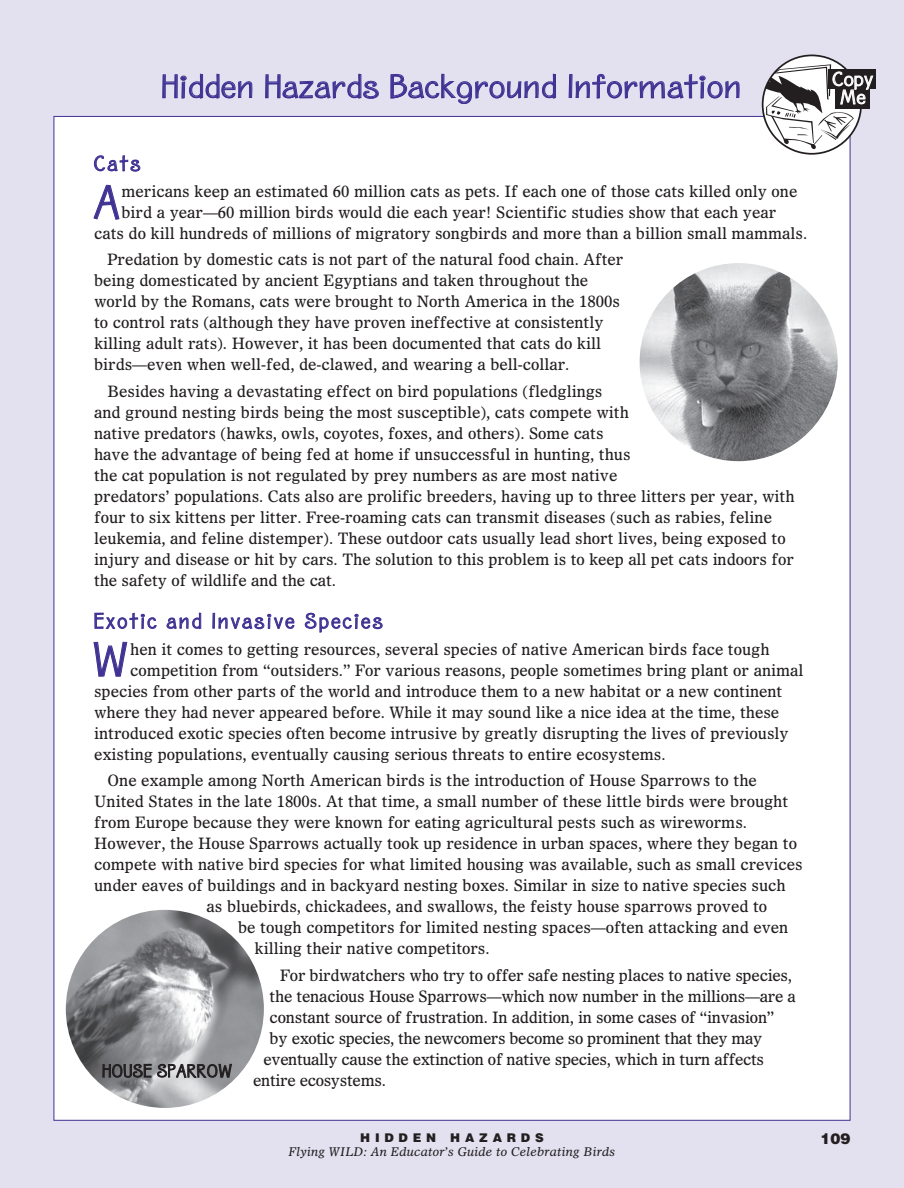
<style>
.page{position:relative;width:904px;height:1188px;background:#e3e1f0}
.page>*{position:absolute;margin:0;border:0;box-sizing:border-box;transform-origin:0 0}
.t1{font:43.2px "Birdlegs Md SG";color:#3f3293;scale:.95 1}
.t2{font:30px "Birdlegs Md SG";color:#3f3293}
.t3{font:19.5px "Birdlegs Md SG";letter-spacing:.1em;color:#3f3293;scale:.95 1}
.t4{font:18px "Birdlegs Md SG";color:#fff}
.t5{font:15.75px/21px "Olympian";color:#231f20;scale:.95 1}
.t6{font:15.75px "Olympian";letter-spacing:-.02em;color:#231f20;scale:.95 1}
.t7{font:15.75px "Olympian";letter-spacing:-.025em;color:#231f20;scale:.95 1}
.t8{font:900 15px "Helvetica";color:#231f20}
.t9{font:italic 12px "Olympian";color:#231f20}
.t10{font:900 12px "Helvetica";letter-spacing:.4em;color:#231f20}
</style>
<div class="page">
<svg style="left:162px;top:74px;width:90px;height:25px"></svg>
<svg style="left:265px;top:74px;width:114px;height:25px"></svg>
<svg style="left:390px;top:74px;width:166px;height:30px"></svg>
<svg style="left:568px;top:74px;width:171px;height:25px"></svg>
<div style="left:54px;top:116px;width:796px;height:1004px;background:#fff"></div>
<svg style="left:94px;top:155px;width:47px;height:17px"></svg>
<svg style="left:93px;top:185px;width:27px;height:35px"></svg>
<svg style="left:94px;top:612px;width:63px;height:17px"></svg>
<svg style="left:166px;top:612px;width:35px;height:17px"></svg>
<div style="left:212px;top:613px;width:3px;height:15px;border:1px solid #3f3293"></div>
<svg style="left:218px;top:613px;width:76px;height:17px"></svg>
<svg style="left:304px;top:612px;width:79px;height:21px"></svg>
<svg style="left:93px;top:641px;width:34px;height:36px"></svg>
<img style="left:639px;top:263px;width:198px;height:198px;border-radius:99px">
<img style="left:66px;top:910px;width:198px;height:198px;border-radius:99px">
<div style="left:828px;top:69px;width:48px;height:20px;background:#231f20"></div>
<svg style="left:762px;top:54px;width:111px;height:95px"></svg>
<svg style="left:102px;top:957px;width:130px;height:126px;background:#96979a"></svg>
<h2 class="t2" style="left:162px;top:69px;width:581px">Hidden Hazards Background Information</h2>
<p class="t4" style="left:832px;top:69px;width:43px">Copy</p>
<p class="t4" style="left:840px;top:87px;width:27px">Me</p>
<p class="t3" style="left:94px;top:152px;width:51px">Cats</p>
<h1 class="t1" style="left:93px;top:177px;width:31px">A</h1>
<p class="t5" style="left:121px;top:180px;width:713px">mericans keep an estimated 60 million cats as pets. If each one of those cats killed only one</p>
<p class="t5" style="left:121px;top:201px;width:690px">bird a year—60 million birds would die each year! Scientific studies show that each year</p>
<p class="t5" style="left:94px;top:222px;width:752px">cats do kill hundreds of millions of migratory songbirds and more than a billion small mammals.</p>
<p class="t5" style="left:94px;top:249px;width:558px;text-indent:13px">Predation by domestic cats is not part of the natural food chain. After being domesticated by ancient Egyptians and taken throughout the world by the Romans, cats were brought to North America in the 1800s to control rats (although they have proven ineffective at consistently killing adult rats). However, it has been documented that cats do kill birds—even when well-fed, de-clawed, and wearing a bell-collar.</p>
<p class="t5" style="left:94px;top:380px;width:738px;text-indent:13px">Besides having a devastating effect on bird populations (fledglings<br>and ground nesting birds being the most susceptible), cats compete with<br>native predators (hawks, owls, coyotes, foxes, and others). Some cats<br>have the advantage of being fed at home if unsuccessful in hunting, thus<br>the cat population is not regulated by prey numbers as are most native<br>predators’ populations. Cats also are prolific breeders, having up to three litters per year, with four to six kittens per litter. Free-roaming cats can transmit diseases (such as rabies, feline leukemia, and feline distemper). These outdoor cats usually lead short lives, being exposed to injury and disease or hit by cars. The solution to this problem is to keep all pet cats indoors for the safety of wildlife and the cat.</p>
<p class="t3" style="left:94px;top:610px;width:306px">Exotic and Invasive Species</p>
<h1 class="t1" style="left:93px;top:635px;width:41px">W</h1>
<p class="t5" style="left:130px;top:638px;width:674px">hen it comes to getting resources, several species of native American birds face tough</p>
<p class="t5" style="left:130px;top:659px;width:710px">competition from “outsiders.” For various reasons, people sometimes bring plant or animal</p>
<p class="t5" style="left:94px;top:680px;width:726px">species from other parts of the world and introduce them to a new habitat or a new continent</p>
<p class="t5" style="left:94px;top:701px;width:722px">where they had never appeared before. While it may sound like a nice idea at the time, these</p>
<p class="t5" style="left:94px;top:722px;width:732px">introduced exotic species often become intrusive by greatly disrupting the lives of previously</p>
<p class="t5" style="left:94px;top:743px;width:603px">existing populations, eventually causing serious threats to entire ecosystems.</p>
<p class="t5" style="left:108px;top:769px;width:685px">One example among North American birds is the introduction of House Sparrows to the</p>
<p class="t5" style="left:94px;top:790px;width:732px">United States in the late 1800s. At that time, a small number of these little birds were brought</p>
<p class="t5" style="left:94px;top:811px;width:689px">from Europe because they were known for eating agricultural pests such as wireworms.</p>
<p class="t5" style="left:94px;top:832px;width:741px">However, the House Sparrows actually took up residence in urban spaces, where they began to</p>
<p class="t5" style="left:94px;top:853px;width:747px">compete with native bird species for what limited housing was available, such as small crevices</p>
<p class="t5" style="left:94px;top:874px;width:729px">under eaves of buildings and in backyard nesting boxes. Similar in size to native species such</p>
<p class="t5" style="left:207px;top:895px;width:591px">as bluebirds, chickadees, and swallows, the feisty house sparrows proved to</p>
<p class="t5" style="left:238px;top:916px;width:580px">be tough competitors for limited nesting spaces—often attacking and even</p>
<p class="t5" style="left:255px;top:937px;width:249px">killing their native competitors.</p>
<p class="t5" style="left:280px;top:964px;width:540px">For birdwatchers who try to offer safe nesting places to native species,</p>
<p class="t5" style="left:270px;top:985px;width:555px">the tenacious House Sparrows—which now number in the millions—are a</p>
<p class="t5" style="left:270px;top:1006px;width:533px">constant source of frustration. In addition, in some cases of “invasion”</p>
<p class="t7" style="left:270px;top:1028px;width:520px">by exotic species, the newcomers become so prominent that they may</p>
<p class="t6" style="left:264px;top:1049px;width:528px">eventually cause the extinction of native species, which in turn affects</p>
<p class="t6" style="left:253px;top:1070px;width:141px">entire ecosystems.</p>
<p class="t10" style="left:360px;top:1129px;width:185px">H IDDEN HAZARDS</p>
<p class="t9" style="left:288px;top:1144px;width:329px">Flying WILD: An Educator’s Guide to Celebrating Birds</p>
<p class="t8" style="left:820px;top:1128px;width:32px">109</p>
</div>
